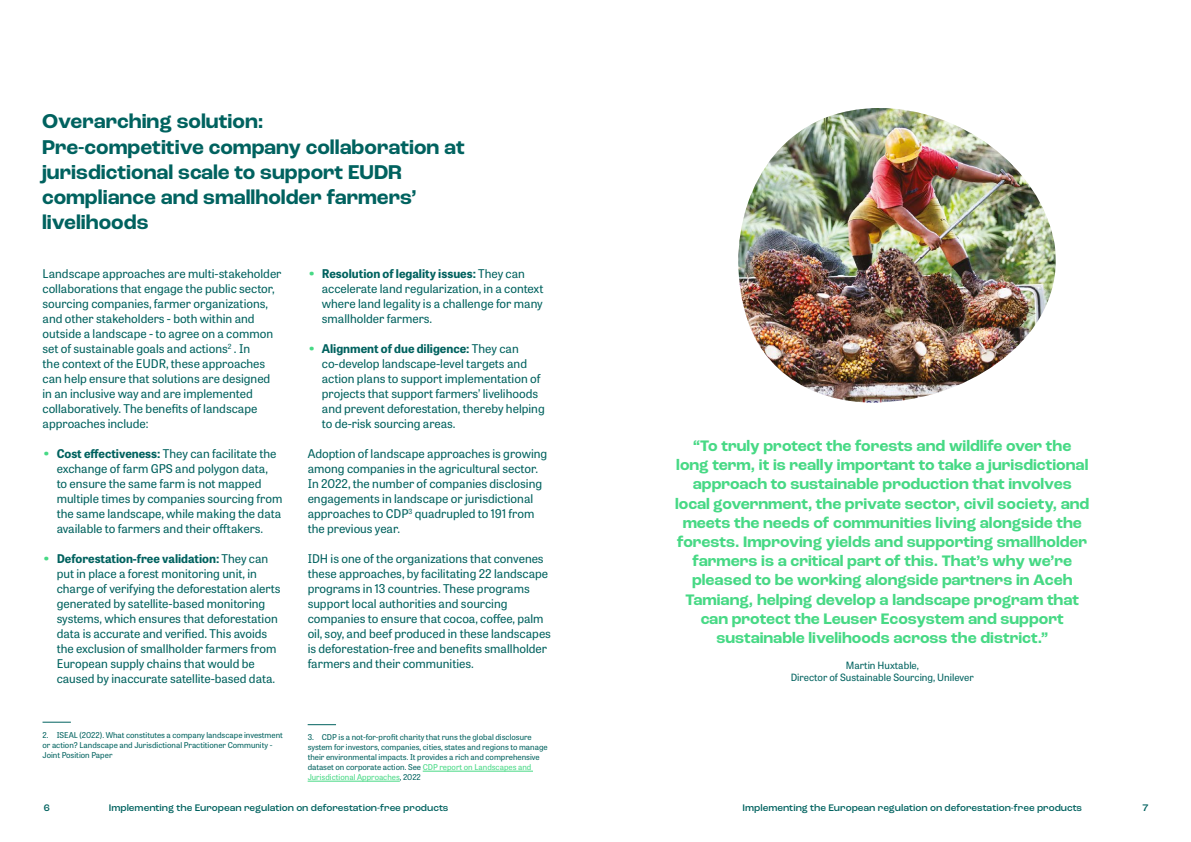
<style>
.page{position:relative;width:1191px;height:842px;background:#fff}
.page>*{position:absolute;margin:0;border:0;box-sizing:border-box;transform-origin:0 0}
.t1{font:700 21px/25.2px "Roc Grotesk";color:#00625f}
.t2{font:700 16px/19.2px "Roc Grotesk";color:#47d985;text-align:center}
.t3{font:12px/15px "Tablet Gothic";color:#00625f}
.t4{font:500 10px "Roc Grotesk";color:#00625f}
.t5{font:10px/12px "Tablet Gothic";color:#00625f;text-align:center}
.t6{font:8px/10px "Tablet Gothic";color:#00625f}
.s1{font-weight:700;font-size:16px;color:#47d985}
.s2{font-weight:700}
.s3{color:#47d985}
</style>
<div class="page">
<svg style="left:43px;top:722px;width:28px;height:1px"></svg>
<svg style="left:308px;top:724px;width:28px;height:1px"></svg>
<hr style="left:423px;top:771px;width:110px;height:1px;background:#47d985">
<hr style="left:308px;top:781px;width:92px;height:1px;background:#47d985">
<img style="left:738px;top:108px;width:318px;height:295px">
<h1 class="t1" style="left:42px;top:109px;width:424px">Overarching solution:<br>Pre-competitive company collaboration at jurisdictional scale to support EUDR compliance and smallholder farmers’ livelihoods</h1>
<p class="t3" style="left:43px;top:266px;width:240px">Landscape approaches are multi-stakeholder collaborations that engage the public sector, sourcing companies, farmer organizations, and other stakeholders - both within and outside a landscape - to agree on a common set of sustainable goals and actions<sup>2</sup> . In<br>the context of the EUDR, these approaches can help ensure that solutions are designed in an inclusive way and are implemented collaboratively. The benefits of landscape approaches include:</p>
<p class="t3" style="left:57px;top:446px;width:227px;text-indent:-14px"><span class="s1">•</span> <span class="s2">Cost effectiveness:</span> They can facilitate the exchange of farm GPS and polygon data,<br>to ensure the same farm is not mapped multiple times by companies sourcing from the same landscape, while making the data available to farmers and their offtakers.</p>
<p class="t3" style="left:57px;top:551px;width:225px;text-indent:-14px"><span class="s1">•</span> <span class="s2">Deforestation-free validation:</span> They can put in place a forest monitoring unit, in charge of verifying the deforestation alerts generated by satellite-based monitoring systems, which ensures that deforestation data is accurate and verified. This avoids the exclusion of smallholder farmers from European supply chains that would be caused by inaccurate satellite-based data.</p>
<p class="t6" style="left:43px;top:730px;width:242px">2. ISEAL (2022). What constitutes a company landscape investment or action? Landscape and Jurisdictional Practitioner Community -<br>Joint Position Paper</p>
<p class="t3" style="left:322px;top:266px;width:223px;text-indent:-14px"><span class="s1">•</span> <span class="s2">Resolution of legality issues:</span> They can accelerate land regularization, in a context where land legality is a challenge for many smallholder farmers.</p>
<p class="t3" style="left:322px;top:341px;width:224px;text-indent:-14px"><span class="s1">•</span> <span class="s2">Alignment of due diligence:</span> They can co-develop landscape-level targets and action plans to support implementation of projects that support farmers’ livelihoods and prevent deforestation, thereby helping to de-risk sourcing areas.</p>
<p class="t3" style="left:308px;top:446px;width:241px">Adoption of landscape approaches is growing among companies in the agricultural sector.<br>In 2022, the number of companies disclosing engagements in landscape or jurisdictional approaches to CDP<sup>3</sup> quadrupled to 191 from the previous year.</p>
<p class="t3" style="left:308px;top:551px;width:245px">IDH is one of the organizations that convenes these approaches, by facilitating 22 landscape programs in 13 countries. These programs support local authorities and sourcing companies to ensure that cocoa, coffee, palm oil, soy, and beef produced in these landscapes is deforestation-free and benefits smallholder farmers and their communities.</p>
<p class="t6" style="left:308px;top:732px;width:241px">3. CDP is a not-for-profit charity that runs the global disclosure system for investors, companies, cities, states and regions to manage their environmental impacts. It provides a rich and comprehensive dataset on corporate action. See <span class="s3">CDP report on Landscapes and Jurisdictional Approaches</span>, 2022</p>
<p class="t2" style="left:675px;top:436px;width:415px">“To truly protect the forests and wildlife over the long term, it is really important to take a jurisdictional approach to sustainable production that involves local government, the private sector, civil society, and meets the needs of communities living alongside the forests. Improving yields and supporting smallholder farmers is a critical part of this. That’s why we’re pleased to be working alongside partners in Aceh Tamiang, helping develop a landscape program that can protect the Leuser Ecosystem and support sustainable livelihoods across the district.”</p>
<p class="t5" style="left:790px;top:659px;width:185px">Martin Huxtable,<br>Director of Sustainable Sourcing, Unilever</p>
<p class="t4" style="left:44px;top:801px;width:8px">6</p>
<p class="t4" style="left:109px;top:801px;width:341px">Implementing the European regulation on deforestation-free products</p>
<p class="t4" style="left:742px;top:802px;width:341px">Implementing the European regulation on deforestation-free products</p>
<p class="t4" style="left:1142px;top:801px;width:8px">7</p>
</div>
